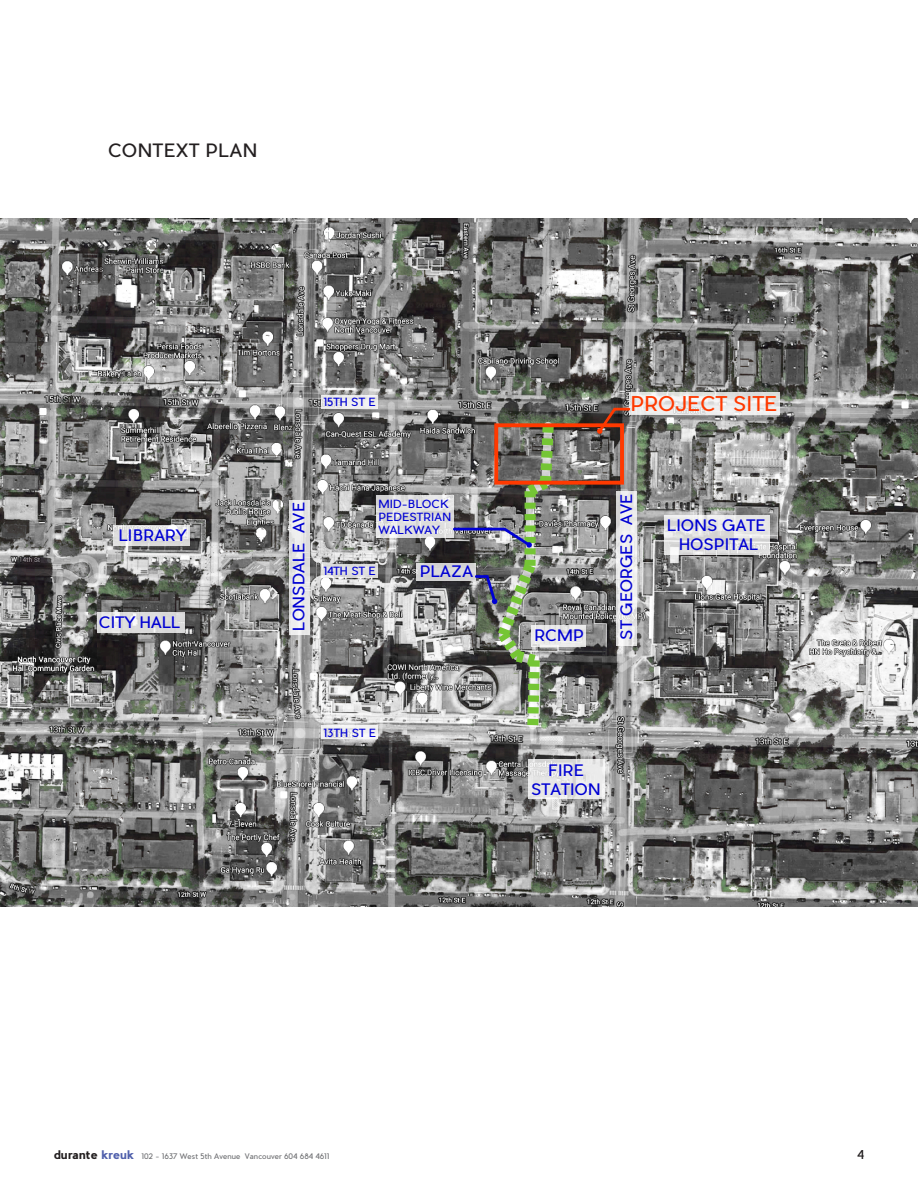
<style>
.page{position:relative;width:918px;height:1188px;background:#fff}
.page>*{position:absolute;margin:0;border:0;box-sizing:border-box;transform-origin:0 0}
.t1{font:19.95px "Pier Sans";color:#ff3900}
.t2{font:18px "Pier Sans";letter-spacing:.02em;color:#231f20}
.t3{font:15.45px/18.8px "Pier Sans";color:#0000d3;text-align:center}
.t4{font:12px "Pier Sans";color:#231f20}
.t5{font:11.1px/13.4px "Pier Sans";color:#0000d3}
.t6{font:7.5px "Pier Sans";color:#717275}
.s1{font-weight:700;font-size:12px;color:#231f20}
.s2{font-weight:700;font-size:12px;color:#5060ac}
</style>
<div class="page">
<img style="left:0;top:218px;width:918px;height:689px">
<div style="left:616px;top:491px;width:20px;height:154px;background:#fff;opacity:.8"></div>
<div style="left:290px;top:500px;width:20px;height:135px;background:#fff;opacity:.8"></div>
<div style="left:528px;top:759px;width:77px;height:40px;background:#fff;opacity:.8"></div>
<div style="left:97px;top:612px;width:88px;height:21px;background:#fff;opacity:.8"></div>
<div style="left:417px;top:563px;width:59px;height:17px;background:#d4d4d4"></div>
<div style="left:531px;top:625px;width:55px;height:22px;background:#fff;opacity:.8"></div>
<div style="left:664px;top:516px;width:105px;height:39px;background:#fff;opacity:.8"></div>
<div style="left:629px;top:392px;width:151px;height:23px;background:#fff;opacity:.8"></div>
<svg style="left:596px;top:406px;width:36px;height:29px"></svg>
<div style="left:321px;top:726px;width:57px;height:13px;background:#fff;opacity:.8"></div>
<div style="left:114px;top:525px;width:76px;height:21px;background:#fff;opacity:.8"></div>
<div style="left:376px;top:495px;width:78px;height:43px;background:#fff;opacity:.8"></div>
<svg style="left:452px;top:417px;width:109px;height:317px;background:#828780"></svg>
<div style="left:494px;top:423px;width:130px;height:62px;border:4px solid #ff3900"></div>
<div style="left:321px;top:564px;width:57px;height:13px;background:#dfdfdf"></div>
<div style="left:321px;top:395px;width:57px;height:14px;background:#fff;opacity:.8"></div>
<p class="t2" style="left:108px;top:139px;width:151px">CONTEXT PLAN</p>
<p class="t3" style="left:119px;top:526px;width:69px">LIBRARY</p>
<p class="t3" style="left:99px;top:613px;width:83px">CITY HALL</p>
<p class="t5" style="left:323px;top:396px;width:54px">15TH ST E</p>
<p class="t1" style="left:630px;top:391px;width:148px">PROJECT SITE</p>
<p class="t3" style="left:290px;top:631px;width:130px;rotate:-90deg">LONSDALE AVE</p>
<p class="t3" style="left:617px;top:640px;width:148px;rotate:-90deg">ST GEORGES AVE</p>
<p class="t5" style="left:378px;top:497px;width:75px">MID-BLOCK<br>PEDESTRIAN<br>WALKWAY</p>
<p class="t3" style="left:420px;top:562px;width:55px">PLAZA</p>
<p class="t5" style="left:323px;top:564px;width:54px">14TH ST E</p>
<p class="t3" style="left:534px;top:626px;width:51px">RCMP</p>
<p class="t5" style="left:324px;top:726px;width:54px">13TH ST E</p>
<p class="t3" style="left:531px;top:761px;width:71px">FIRE<br>STATION</p>
<p class="t3" style="left:667px;top:516px;width:100px">LIONS GATE<br>HOSPITAL</p>
<p class="t6" style="left:54px;top:1152px;width:277px"><span class="s1">durante</span> <span class="s2">kreuk</span> 102 - 1637 West 5th Avenue Vancouver 604 684 4611</p>
<p class="t4" style="left:857px;top:1147px;width:8px">4</p>
</div>
